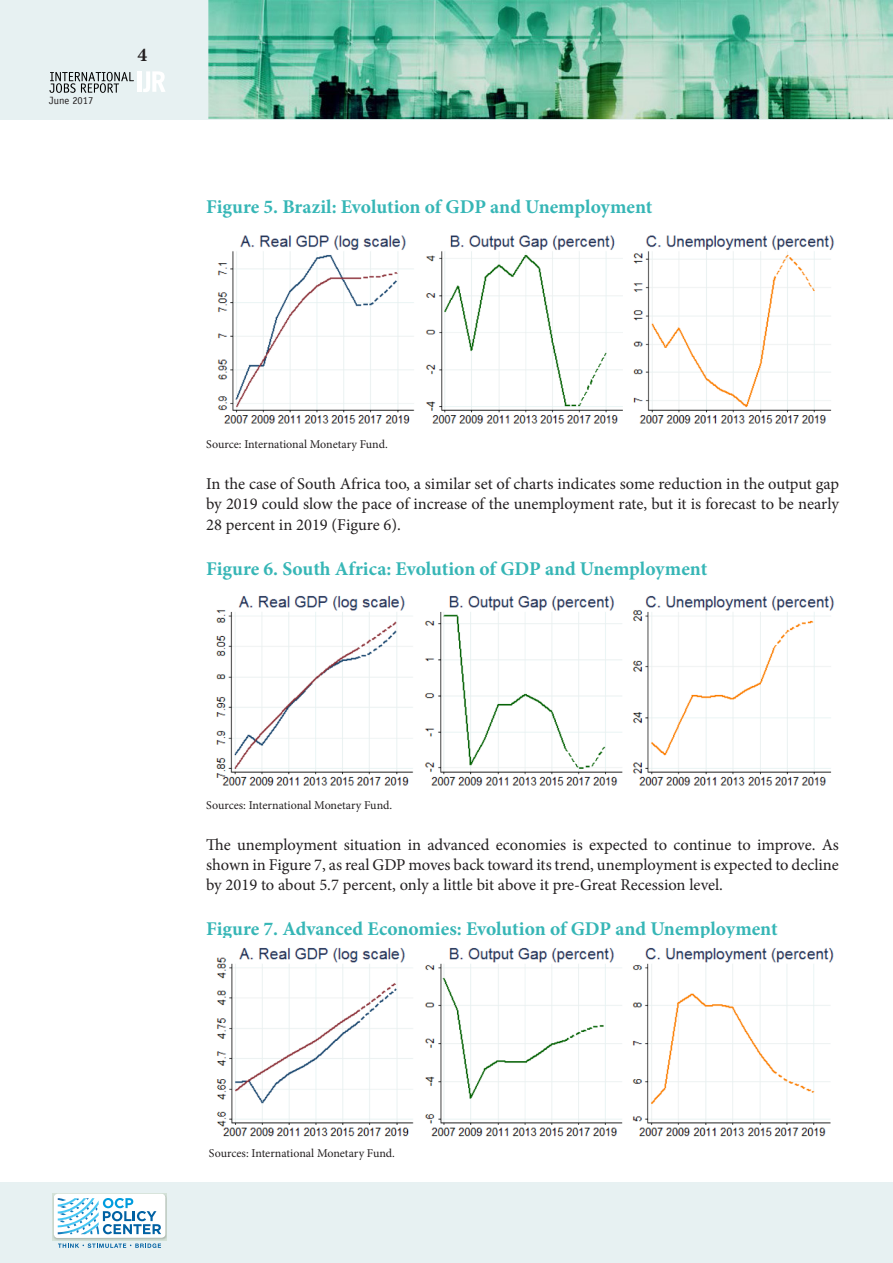
<style>
.page{position:relative;width:893px;height:1263px;background:#fff}
.page>*{position:absolute;margin:0;border:0;box-sizing:border-box;transform-origin:0 0}
.TItre{font:700 19.5px "Minion Pro";letter-spacing:-.005em;color:#36b6b6}
.t1{font:700 19.5px "Minion Pro";color:#231f20}
.TEXTE{font:16.5px/19.8px "Minion Pro";color:#231f20}
.Source{font:12px "Minion Pro";letter-spacing:-.005em;color:#231f20}
.t2{font:10.5px "Officina Sans LT";color:#231f20}
</style>
<div class="page">
<div style="left:0;top:1182px;width:893px;height:81px;background:#e7f1f2"></div>
<div style="left:0;top:0;width:893px;height:119px;background:#e7f1f2"></div>
<img style="left:208px;top:0;width:685px;height:119px">
<img style="left:52px;top:1193px;width:115px;height:48px">
<div style="left:54px;top:1194px;width:111px;height:44px;background:#fff;border-radius:4px"></div>
<svg style="left:58px;top:1198px;width:103px;height:36px"></svg>
<svg style="left:58px;top:1243px;width:103px;height:5px"></svg>
<svg style="left:50px;top:72px;width:84px;height:21px"></svg>
<hr style="left:137px;top:71px;width:4px;height:21px;background:#fff">
<svg style="left:143px;top:71px;width:22px;height:21px"></svg>
<img style="left:217px;top:235px;width:618px;height:189px">
<img style="left:216px;top:596px;width:619px;height:190px">
<img style="left:216px;top:948px;width:618px;height:189px">
<p class="t2" style="left:49px;top:95px;width:46px">June 2017</p>
<p class="t1" style="left:137px;top:41px;width:11px">4</p>
<p class="TItre" style="left:206px;top:193px;width:448px">Figure 5. Brazil: Evolution of GDP and Unemployment</p>
<p class="Source" style="left:206px;top:436px;width:183px">Source: International Monetary Fund.</p>
<p class="TEXTE" style="left:206px;top:474px;width:634px">In the case of South Africa too, a similar set of charts indicates some reduction in the output gap by 2019 could slow the pace of increase of the unemployment rate, but it is forecast to be nearly</p>
<p class="TEXTE" style="left:206px;top:515px;width:196px">28 percent in 2019 (Figure 6).</p>
<p class="TItre" style="left:206px;top:555px;width:503px">Figure 6. South Africa: Evolution of GDP and Unemployment</p>
<p class="Source" style="left:206px;top:797px;width:187px">Sources: International Monetary Fund.</p>
<p class="TEXTE" style="left:206px;top:835px;width:634px;text-align:justify">The unemployment situation in advanced economies is expected to continue to improve. As shown in Figure 7, as real GDP moves back toward its trend, unemployment is expected to decline by 2019 to about 5.7 percent, only a little bit above it pre-Great Recession level.</p>
<p class="TItre" style="left:206px;top:915px;width:573px">Figure 7. Advanced Economies: Evolution of GDP and Unemployment</p>
<p class="Source" style="left:209px;top:1145px;width:187px">Sources: International Monetary Fund.</p>
</div>
